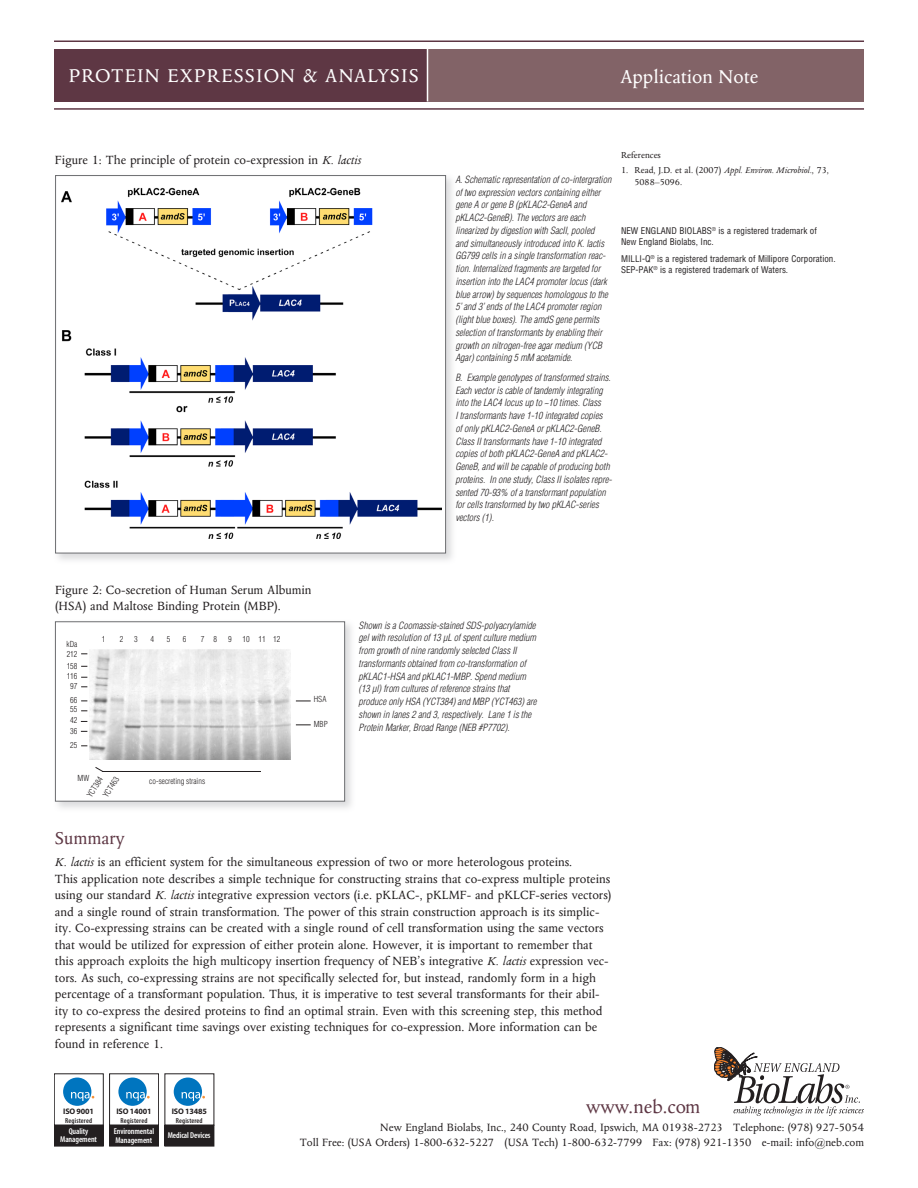
<style>
.page{position:relative;width:918px;height:1188px;background:#fff}
.page>*{position:absolute;margin:0;border:0;box-sizing:border-box;transform-origin:0 0}
.Main_Header_Side_2{font:21px "Columbus";letter-spacing:.05em;color:#fff}
.Main_Header_Side_2-2{font:21px "Columbus";letter-spacing:.005em;color:#fff}
.t1{font:21px "Columbus";color:#5e3744}
.Body_Text_Mkt_Sht_09{font:19.5px "Columbus";color:#5e3744}
.Body_Text_Mkt_Sht_09-2{font:13.5px/16.5px "Columbus";color:#231f20}
.t2{font:12px/15px "Columbus";color:#231f20;text-align:right}
.Caption_09{font:italic 300 condensed 9.75px/12.8px "Helvetica";color:#231f20}
.Reference_Head{font:9.75px/11.7px "Columbus";color:#231f20}
.Footnote_Sheets_09{font:condensed 9px/10.8px "Helvetica";color:#231f20}
.t3{font:600 condensed 8.55px/8.6px "Myriad Pro";letter-spacing:-.01em;color:#fff}
.t4{font:300 condensed 8.1px "Helvetica";color:#231f20}
.t5{font:700 8.1px "Myriad Pro";letter-spacing:-.02em;color:#231f20}
.t6{font:600 condensed 7.2px "Myriad Pro";letter-spacing:.02em;color:#231f20}
.s1{font-style:italic}
</style>
<div class="page">
<div style="left:54px;top:49px;width:810px;height:52px;background:#826367"></div>
<hr style="left:54px;top:40px;width:810px;height:2px;background:#5e3744">
<hr style="left:54px;top:108px;width:810px;height:2px;background:#5e3744">
<svg style="left:714px;top:1047px;width:150px;height:69px"></svg>
<div style="left:165px;top:1125px;width:49px;height:21px;background:#231f20"></div>
<div style="left:174px;top:1078px;width:28px;height:28px;background:#0075bf;border-radius:50%"></div>
<svg style="left:182px;top:1092px;width:23px;height:9px"></svg>
<div style="left:109px;top:1074px;width:50px;height:51px;border:1px solid #231f20"></div>
<div style="left:110px;top:1125px;width:49px;height:21px;background:#231f20"></div>
<div style="left:118px;top:1078px;width:29px;height:28px;background:#0075bf;border-radius:50%"></div>
<svg style="left:126px;top:1092px;width:24px;height:9px"></svg>
<div style="left:54px;top:1074px;width:50px;height:51px;border:1px solid #231f20"></div>
<div style="left:54px;top:1125px;width:49px;height:21px;background:#231f20"></div>
<div style="left:63px;top:1078px;width:28px;height:28px;background:#0075bf;border-radius:50%"></div>
<svg style="left:71px;top:1092px;width:23px;height:9px"></svg>
<div style="left:54px;top:49px;width:374px;height:52px;background:#5e3744"></div>
<hr style="left:427px;top:49px;width:1px;height:53px;background:#fff">
<div style="left:53px;top:173px;width:404px;height:392px;background:#a8a9ad;opacity:.4"></div>
<div style="left:56px;top:176px;width:390px;height:377px;background:#fff"></div>
<img style="left:61px;top:187px;width:380px;height:352px">
<div style="left:55px;top:175px;width:391px;height:378px;border:1px solid #6c6d70"></div>
<div style="left:53px;top:619px;width:303px;height:194px;background:#a8a9ad;opacity:.4"></div>
<div style="left:55px;top:622px;width:290px;height:179px;background:#fff"></div>
<img style="left:90px;top:649px;width:200px;height:110px">
<div style="left:55px;top:621px;width:290px;height:181px;border:1px solid #6c6d70"></div>
<svg style="left:95px;top:767px;width:8px;height:5px"></svg>
<hr style="left:102px;top:771px;width:159px;height:1px;background:#231f20">
<svg style="left:296px;top:701px;width:15px;height:1px"></svg>
<svg style="left:296px;top:725px;width:15px;height:1px"></svg>
<p class="Main_Header_Side_2" style="left:69px;top:64px;width:351px">PROTEIN EXPRESSION &amp; ANALYSIS</p>
<h1 class="Main_Header_Side_2-2" style="left:620px;top:66px;width:140px">Application Note</h1>
<p class="Body_Text_Mkt_Sht_09-2" style="left:55px;top:152px;width:307px">Figure 1: The principle of protein co-expression in <span class="s1">K. lactis</span></p>
<p class="Caption_09" style="left:455px;top:173px;width:157px">A. Schematic representation of co-intergration of two expression vectors containing either gene A or gene B (pKLAC2-GeneA and pKLAC2-GeneB). The vectors are each linearized by digestion with SacII, pooled<br>and simultaneously introduced into K. lactis GG799 cells in a single transformation reac&shy;tion. Internalized fragments are targeted for insertion into the LAC4 promoter locus (dark blue arrow) by sequences homologous to the 5’ and 3’ ends of the LAC4 promoter region (light blue boxes). The amdS gene permits selection of transformants by enabling their growth on nitrogen-free agar medium (YCB Agar) containing 5 mM acetamide.</p>
<p class="Caption_09" style="left:455px;top:371px;width:158px">B. Example genotypes of transformed strains.<br>Each vector is cable of tandemly integrating into the LAC4 locus up to ~10 times. Class<br>I transformants have 1-10 integrated copies<br>of only pKLAC2-GeneA or pKLAC2-GeneB.<br>Class II transformants have 1-10 integrated copies of both pKLAC2-GeneA and pKLAC2- GeneB, and will be capable of producing both proteins. In one study, Class II isolates repre&shy;sented 70-93% of a transformant population for cells transformed by two pKLAC-series vectors (1).</p>
<p class="Reference_Head" style="left:621px;top:149px;width:41px">References</p>
<p class="Reference_Head" style="left:634px;top:164px;width:196px;text-indent:-14px">1. Read, J.D. et al. (2007) <span class="s1">Appl. Environ. Microbiol.</span>, 73,<br>5088–5096.</p>
<p class="Footnote_Sheets_09" style="left:621px;top:225px;width:197px">NEW ENGLAND BIOLABS<sup>®</sup> is a registered trademark of<br>New England Biolabs, Inc.</p>
<p class="Footnote_Sheets_09" style="left:621px;top:253px;width:216px">MILLI-Q<sup>®</sup> is a registered trademark of Millipore Corporation.<br>SEP-PAK<sup>®</sup> is a registered trademark of Waters.</p>
<p class="Body_Text_Mkt_Sht_09-2" style="left:55px;top:581px;width:258px">Figure 2: Co-secretion of Human Serum Albumin (HSA) and Maltose Binding Protein (MBP).</p>
<p class="t4" style="left:67px;top:640px;width:12px">kDa</p>
<p class="t4" style="left:67px;top:650px;width:12px">212</p>
<p class="t4" style="left:67px;top:662px;width:12px">158</p>
<p class="t4" style="left:67px;top:671px;width:12px">116</p>
<p class="t4" style="left:70px;top:681px;width:9px">97</p>
<p class="t4" style="left:70px;top:695px;width:9px">66</p>
<p class="t4" style="left:70px;top:705px;width:9px">55</p>
<p class="t4" style="left:70px;top:716px;width:9px">42</p>
<p class="t4" style="left:70px;top:727px;width:9px">36</p>
<p class="t4" style="left:70px;top:740px;width:9px">25</p>
<p class="t4" style="left:102px;top:635px;width:5px">1</p>
<p class="t4" style="left:120px;top:635px;width:5px">2</p>
<p class="t4" style="left:134px;top:635px;width:5px">3</p>
<p class="t4" style="left:150px;top:635px;width:5px">4</p>
<p class="t4" style="left:167px;top:635px;width:5px">5</p>
<p class="t4" style="left:183px;top:635px;width:5px">6</p>
<p class="t4" style="left:201px;top:635px;width:18px">7 8</p>
<p class="t4" style="left:228px;top:635px;width:5px">9</p>
<p class="t4" style="left:242px;top:635px;width:39px">10 11 12</p>
<p class="t4" style="left:314px;top:695px;width:14px">HSA</p>
<p class="t4" style="left:314px;top:719px;width:15px">MBP</p>
<p class="Caption_09" style="left:359px;top:619px;width:180px">Shown is a Coomassie-stained SDS-polyacrylamide gel with resolution of 13 μL of spent culture medium from growth of nine randomly selected Class II transformants obtained from co-transformation of pKLAC1-HSA and pKLAC1-MBP. Spend medium (13 μl) from cultures of reference strains that produce only HSA (YCT384) and MBP (YCT463) are shown in lanes 2 and 3, respectively. Lane 1 is the Protein Marker, Broad Range (NEB #P7702).</p>
<p class="t4" style="left:77px;top:774px;width:13px">MW</p>
<p class="t4" style="left:85px;top:794px;width:25px;rotate:-58deg">YCT384</p>
<p class="t4" style="left:101px;top:794px;width:25px;rotate:-58deg">YCT463</p>
<p class="t4" style="left:149px;top:776px;width:57px">co-secreting strains</p>
<p class="Body_Text_Mkt_Sht_09" style="left:55px;top:828px;width:71px">Summary</p>
<p class="Body_Text_Mkt_Sht_09-2" style="left:55px;top:854px;width:558px"><span class="s1">K. lactis</span> is an efficient system for the simultaneous expression of two or more heterologous proteins.<br>This application note describes a simple technique for constructing strains that co-express multiple proteins using our standard <span class="s1">K. lactis</span> integrative expression vectors (i.e. pKLAC-, pKLMF- and pKLCF-series vectors) and a single round of strain transformation. The power of this strain construction approach is its simplic&shy;ity. Co-expressing strains can be created with a single round of cell transformation using the same vectors that would be utilized for expression of either protein alone. However, it is important to remember that this approach exploits the high multicopy insertion frequency of NEB’s integrative <span class="s1">K. lactis</span> expression vec&shy;tors. As such, co-expressing strains are not specifically selected for, but instead, randomly form in a high percentage of a transformant population. Thus, it is imperative to test several transformants for their abil&shy;ity to co-express the desired proteins to find an optimal strain. Even with this screening step, this method represents a significant time savings over existing techniques for co-expression. More information can be found in reference 1.</p>
<p class="t5" style="left:63px;top:1107px;width:32px">ISO 9001</p>
<p class="t6" style="left:65px;top:1116px;width:28px">Registered</p>
<p class="t3" style="left:60px;top:1127px;width:38px;text-align:center">Quality<br>Management</p>
<p class="t5" style="left:116px;top:1107px;width:37px">ISO 14001</p>
<p class="t6" style="left:120px;top:1116px;width:28px">Registered</p>
<p class="t3" style="left:114px;top:1127px;width:42px">Environmental<br>Management</p>
<p class="t5" style="left:172px;top:1106px;width:37px">ISO 13485</p>
<p class="t6" style="left:176px;top:1116px;width:28px">Registered</p>
<p class="t3" style="left:168px;top:1131px;width:44px">Medical Devices</p>
<h1 class="t1" style="left:586px;top:1096px;width:116px">www.neb.com</h1>
<p class="t2" style="left:300px;top:1120px;width:566px">New England Biolabs, Inc., 240 County Road, Ipswich, MA 01938-2723 Telephone: (978) 927-5054<br>Toll Free: (USA Orders) 1-800-632-5227 (USA Tech) 1-800-632-7799 Fax: (978) 921-1350 e-mail: info@neb.com</p>
</div>
